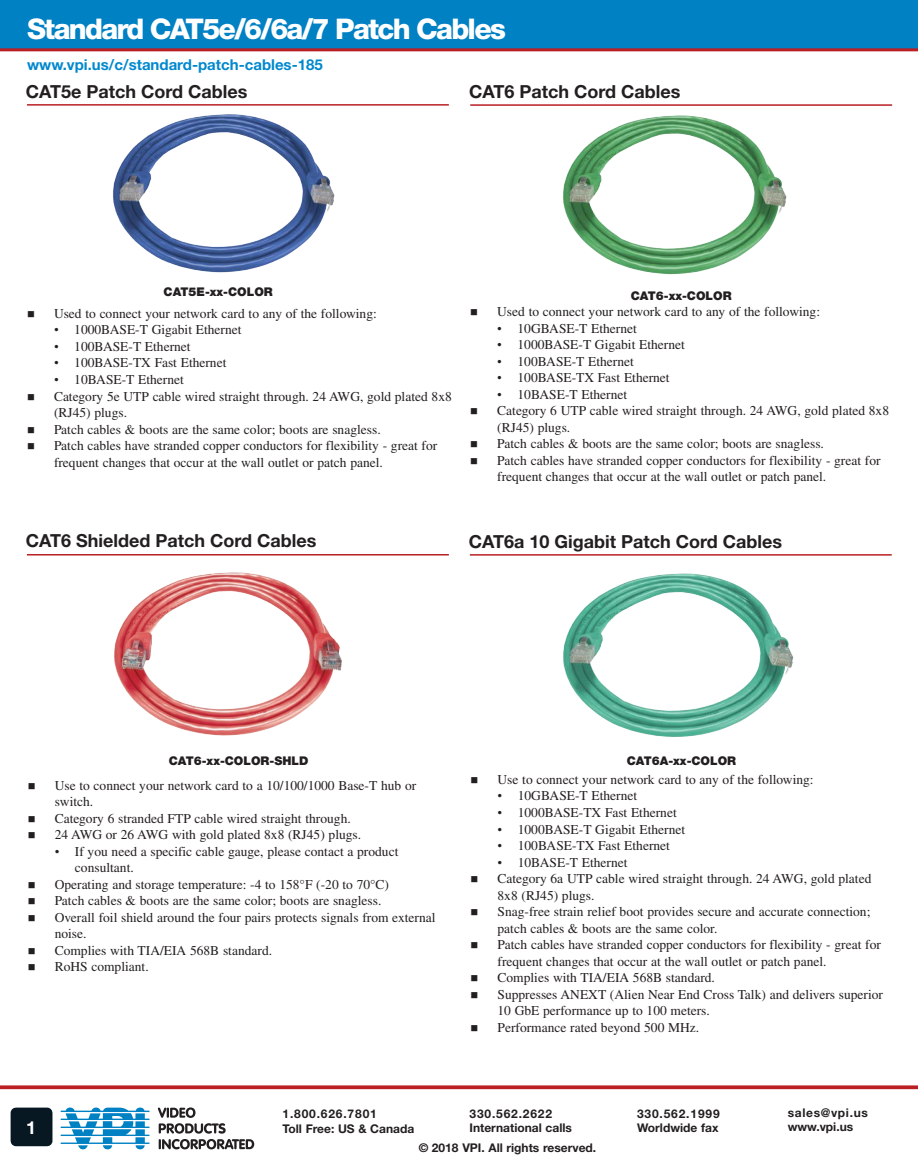
<style>
.page{position:relative;width:918px;height:1175px;background:#fff}
.page>*{position:absolute;margin:0;border:0;box-sizing:border-box;transform-origin:0 0}
.t1{font:800 28.5px "Helvetica Neue LT Std";letter-spacing:-.06em;color:#fff}
.t2{font:700 18px "Helvetica Neue LT Std";color:#231f20}
.t3{font:700 18px "Helvetica Neue LT Std";color:#fff}
.url{font:700 15px "Helvetica Neue LT Std";color:#0088ce}
._1st_Level_Bullet{font:13.5px/16.5px "Times LT Std";color:#231f20}
._2nd_Level_Bullet{font:13.5px/16.5px "Times LT Std";color:#231f20}
.t4{font:700 12px "Helvetica Neue LT Std";color:#231f20}
.Product_Sub_Header{font:900 12px "Helvetica Neue LT Std";color:#231f20}
.t5{font:700 12px "Helvetica Neue LT Std";letter-spacing:.07em;color:#231f20}
.t6{font:700 12px "Helvetica Neue LT Std";letter-spacing:.055em;color:#231f20}
.s1{font-family:"Times New Roman"}
</style>
<div class="page">
<svg style="left:158px;top:1107px;width:38px;height:10px"></svg>
<svg style="left:159px;top:1123px;width:95px;height:26px"></svg>
<svg style="left:61px;top:1107px;width:88px;height:42px"></svg>
<div style="left:0;top:0;width:918px;height:48px;background:#0081c4"></div>
<hr style="left:0;top:48px;width:918px;height:3px;background:#ba1f24">
<svg style="left:0;top:1085px;width:918px;height:4px;background:#c1363b"></svg>
<div style="left:11px;top:1107px;width:41px;height:39px;background:#071822"></div>
<hr style="left:27px;top:104px;width:422px;height:2px;background:#ba1f24">
<hr style="left:470px;top:104px;width:422px;height:2px;background:#ba1f24">
<hr style="left:470px;top:554px;width:422px;height:1px;background:#ba1f24">
<hr style="left:27px;top:554px;width:422px;height:1px;background:#ba1f24">
<img style="left:109px;top:104px;width:230px;height:169px">
<img style="left:559px;top:104px;width:231px;height:171px">
<img style="left:110px;top:555px;width:237px;height:181px">
<img style="left:559px;top:554px;width:238px;height:183px">
<p class="t1" style="left:27px;top:12px;width:480px">Standard CAT5e/6/6a/7 Patch Cables</p>
<p class="url" style="left:27px;top:55px;width:297px">www.vpi.us/c/standard-patch-cables-185</p>
<p class="t2" style="left:26px;top:80px;width:223px">CAT5e Patch Cord Cables</p>
<p class="t2" style="left:469px;top:80px;width:213px">CAT6 Patch Cord Cables</p>
<p class="Product_Sub_Header" style="left:164px;top:284px;width:111px">CAT5E-xx-COLOR</p>
<p class="_1st_Level_Bullet" style="left:54px;top:305px;width:324px">Used to connect your network card to any of the following:</p>
<p class="_2nd_Level_Bullet" style="left:54px;top:321px;width:189px"><span class="s1">•</span> 1000BASE-T Gigabit Ethernet</p>
<p class="_2nd_Level_Bullet" style="left:54px;top:338px;width:138px"><span class="s1">•</span> 100BASE-T Ethernet</p>
<p class="_2nd_Level_Bullet" style="left:54px;top:354px;width:174px"><span class="s1">•</span> 100BASE-TX Fast Ethernet</p>
<p class="_2nd_Level_Bullet" style="left:54px;top:371px;width:131px"><span class="s1">•</span> 10BASE-T Ethernet</p>
<p class="_1st_Level_Bullet" style="left:54px;top:387px;width:399px">Category 5e UTP cable wired straight through. 24 AWG, gold plated 8x8 (RJ45) plugs.</p>
<p class="_1st_Level_Bullet" style="left:54px;top:420px;width:328px">Patch cables &amp; boots are the same color; boots are snagless.</p>
<p class="_1st_Level_Bullet" style="left:54px;top:437px;width:385px">Patch cables have stranded copper conductors for flexibility - great for frequent changes that occur at the wall outlet or patch panel.</p>
<p class="Product_Sub_Header" style="left:631px;top:288px;width:102px">CAT6-xx-COLOR</p>
<p class="_1st_Level_Bullet" style="left:497px;top:303px;width:324px">Used to connect your network card to any of the following:</p>
<p class="_2nd_Level_Bullet" style="left:497px;top:320px;width:141px"><span class="s1">•</span> 10GBASE-T Ethernet</p>
<p class="_2nd_Level_Bullet" style="left:497px;top:336px;width:189px"><span class="s1">•</span> 1000BASE-T Gigabit Ethernet</p>
<p class="_2nd_Level_Bullet" style="left:497px;top:353px;width:138px"><span class="s1">•</span> 100BASE-T Ethernet</p>
<p class="_2nd_Level_Bullet" style="left:497px;top:369px;width:174px"><span class="s1">•</span> 100BASE-TX Fast Ethernet</p>
<p class="_2nd_Level_Bullet" style="left:497px;top:386px;width:131px"><span class="s1">•</span> 10BASE-T Ethernet</p>
<p class="_1st_Level_Bullet" style="left:497px;top:402px;width:393px">Category 6 UTP cable wired straight through. 24 AWG, gold plated 8x8 (RJ45) plugs.</p>
<p class="_1st_Level_Bullet" style="left:497px;top:435px;width:328px">Patch cables &amp; boots are the same color; boots are snagless.</p>
<p class="_1st_Level_Bullet" style="left:497px;top:452px;width:385px">Patch cables have stranded copper conductors for flexibility - great for frequent changes that occur at the wall outlet or patch panel.</p>
<p class="t2" style="left:26px;top:530px;width:292px">CAT6 Shielded Patch Cord Cables</p>
<p class="t2" style="left:469px;top:530px;width:315px">CAT6a 10 Gigabit Patch Cord Cables</p>
<p class="Product_Sub_Header" style="left:169px;top:753px;width:141px">CAT6-xx-COLOR-SHLD</p>
<p class="_1st_Level_Bullet" style="left:55px;top:777px;width:363px">Use to connect your network card to a 10/100/1000 Base-T hub or switch.</p>
<p class="_1st_Level_Bullet" style="left:55px;top:810px;width:298px">Category 6 stranded FTP cable wired straight through.</p>
<p class="_1st_Level_Bullet" style="left:55px;top:826px;width:308px">24 AWG or 26 AWG with gold plated 8x8 (RJ45) plugs.</p>
<p class="_2nd_Level_Bullet" style="left:75px;top:843px;width:325px;text-indent:-20px"><span class="s1">•</span> If you need a specific cable gauge, please contact a product consultant.</p>
<p class="_1st_Level_Bullet" style="left:55px;top:876px;width:336px">Operating and storage temperature: -4 to 158°F (-20 to 70°C)</p>
<p class="_1st_Level_Bullet" style="left:55px;top:892px;width:328px">Patch cables &amp; boots are the same color; boots are snagless.</p>
<p class="_1st_Level_Bullet" style="left:55px;top:909px;width:382px">Overall foil shield around the four pairs protects signals from external noise.</p>
<p class="_1st_Level_Bullet" style="left:55px;top:942px;width:219px">Complies with TIA/EIA 568B standard.</p>
<p class="_1st_Level_Bullet" style="left:55px;top:958px;width:96px">RoHS compliant.</p>
<p class="Product_Sub_Header" style="left:627px;top:753px;width:111px">CAT6A-xx-COLOR</p>
<p class="_1st_Level_Bullet" style="left:498px;top:771px;width:318px">Use to connect your network card to any of the following:</p>
<p class="_2nd_Level_Bullet" style="left:498px;top:787px;width:141px"><span class="s1">•</span> 10GBASE-T Ethernet</p>
<p class="_2nd_Level_Bullet" style="left:498px;top:804px;width:181px"><span class="s1">•</span> 1000BASE-TX Fast Ethernet</p>
<p class="_2nd_Level_Bullet" style="left:498px;top:820px;width:189px"><span class="s1">•</span> 1000BASE-T Gigabit Ethernet</p>
<p class="_2nd_Level_Bullet" style="left:498px;top:837px;width:174px"><span class="s1">•</span> 100BASE-TX Fast Ethernet</p>
<p class="_2nd_Level_Bullet" style="left:498px;top:853px;width:131px"><span class="s1">•</span> 10BASE-T Ethernet</p>
<p class="_1st_Level_Bullet" style="left:498px;top:870px;width:375px">Category 6a UTP cable wired straight through. 24 AWG, gold plated<br>8x8 (RJ45) plugs.</p>
<p class="_1st_Level_Bullet" style="left:498px;top:903px;width:374px">Snag-free strain relief boot provides secure and accurate connection; patch cables &amp; boots are the same color.</p>
<p class="_1st_Level_Bullet" style="left:498px;top:936px;width:385px">Patch cables have stranded copper conductors for flexibility - great for frequent changes that occur at the wall outlet or patch panel.</p>
<p class="_1st_Level_Bullet" style="left:498px;top:969px;width:219px">Complies with TIA/EIA 568B standard.</p>
<p class="_1st_Level_Bullet" style="left:498px;top:985px;width:387px">Suppresses ANEXT (Alien Near End Cross Talk) and delivers superior<br>10 GbE performance up to 100 meters.</p>
<p class="_1st_Level_Bullet" style="left:498px;top:1018px;width:203px">Performance rated beyond 500 MHz.</p>
<p class="t6" style="left:788px;top:1105px;width:82px">sales@vpi.us</p>
<p class="t5" style="left:470px;top:1106px;width:84px">330.562.2622</p>
<p class="t4" style="left:470px;top:1120px;width:104px">International calls</p>
<p class="t5" style="left:637px;top:1106px;width:84px">330.562.1999</p>
<p class="t4" style="left:637px;top:1120px;width:83px">Worldwide fax</p>
<p class="t5" style="left:283px;top:1106px;width:96px">1.800.626.7801</p>
<p class="t4" style="left:283px;top:1120px;width:133px">Toll Free: US &amp; Canada</p>
<p class="t3" style="left:26px;top:1116px;width:12px">1</p>
<p class="t4" style="left:788px;top:1119px;width:67px">www.vpi.us</p>
<p class="t4" style="left:419px;top:1140px;width:179px">© 2018 VPI. All rights reserved.</p>
</div>
